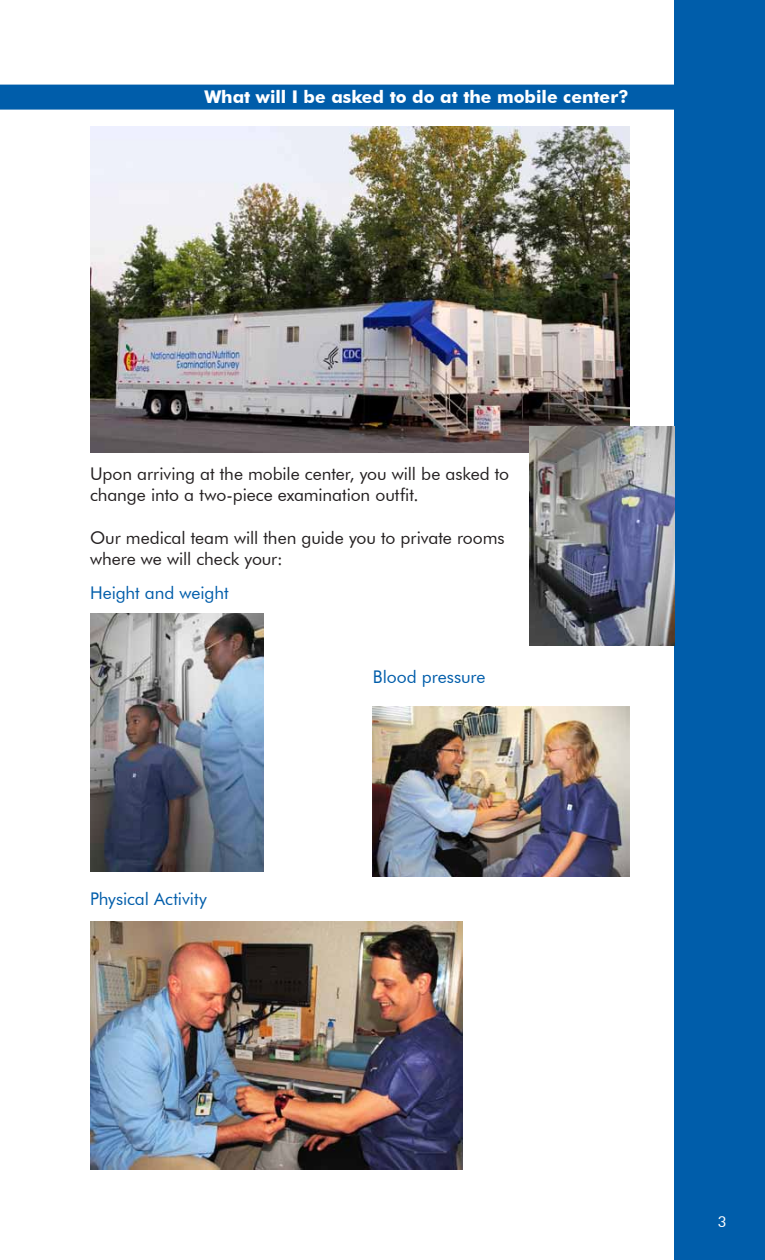
<style>
.page{position:relative;width:765px;height:1260px;background:#fff}
.page>*{position:absolute;margin:0;border:0;box-sizing:border-box;transform-origin:0 0}
.body_text{font:17.5px/21px "Futura BT";letter-spacing:-.005em;color:#231f20}
.body_text-2{font:17.5px "Futura BT";letter-spacing:-.005em;color:#005daa}
.Header_right{font:700 17.5px "Futura BT";color:#fff}
.t1{font:15px "Futura BT";color:#fff}
</style>
<div class="page">
<div style="left:675px;top:0;width:90px;height:1260px;background:#005daa"></div>
<div style="left:0;top:85px;width:692px;height:25px;background:#005daa"></div>
<img style="left:90px;top:127px;width:539px;height:325px">
<img style="left:90px;top:613px;width:174px;height:259px">
<img style="left:372px;top:706px;width:258px;height:170px">
<img style="left:530px;top:427px;width:145px;height:218px">
<img style="left:90px;top:921px;width:372px;height:249px">
<p class="Header_right" style="left:204px;top:86px;width:426px">What will I be asked to do at the mobile center?</p>
<p class="body_text" style="left:90px;top:463px;width:421px">Upon arriving at the mobile center, you will be asked to change into a two-piece examination outfit.</p>
<p class="body_text" style="left:90px;top:527px;width:416px">Our medical team will then guide you to private rooms where we will check your:</p>
<p class="body_text-2" style="left:90px;top:582px;width:140px">Height and weight</p>
<p class="body_text-2" style="left:90px;top:888px;width:118px">Physical Activity</p>
<p class="body_text-2" style="left:373px;top:666px;width:114px">Blood pressure</p>
<p class="t1" style="left:718px;top:1212px;width:10px">3</p>
</div>
